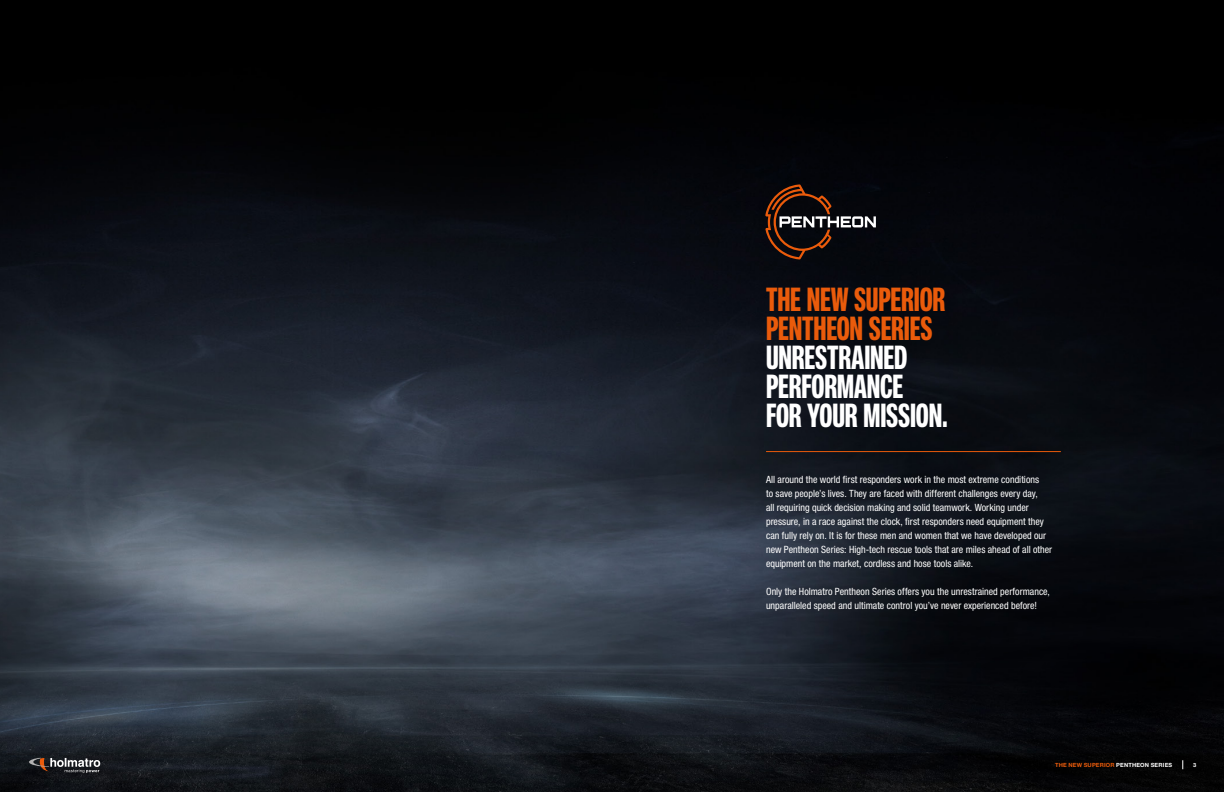
<style>
.page{position:relative;width:1224px;height:792px;background:#fff}
.page>*{position:absolute;margin:0;border:0;box-sizing:border-box;transform-origin:0 0}
.t1{font:700 32.7px/29px "Neue Helvetica Pro 79 Cm";letter-spacing:-.005em;color:#fff}
.t2{font:700 32.7px/29px "Neue Helvetica Pro 79 Cm";letter-spacing:-.005em;color:#ea5b0b}
.t3{font:condensed 10px/14px "Helvetica Neue LT Std";color:#fff}
.t4{font:700 5.7px "Helvetica Neue LT Std";letter-spacing:.03em;color:#ea5b0b}
.t5{font:700 5.7px "Helvetica Neue LT Std";color:#fff}
.s1{color:#fff}
</style>
<div class="page">
<img style="left:0;top:0;width:1224px;height:792px">
<hr style="left:766px;top:451px;width:295px;height:1px;background:#ea5b0b">
<svg style="left:765px;top:184px;width:111px;height:76px;background:#2c1f1c"></svg>
<svg style="left:29px;top:758px;width:71px;height:15px"></svg>
<h1 class="t2" style="left:766px;top:285px;width:181px">THE NEW SUPERIOR<br>PENTHEON SERIES</h1>
<h1 class="t1" style="left:766px;top:343px;width:183px">UNRESTRAINED<br>PERFORMANCE<br>FOR YOUR MISSION.</h1>
<p class="t3" style="left:766px;top:472px;width:288px">All around the world first responders work in the most extreme conditions<br>to save people’s lives. They are faced with different challenges every day,<br>all requiring quick decision making and solid teamwork. Working under pressure, in a race against the clock, first responders need equipment they can fully rely on. It is for these men and women that we have developed our new Pentheon Series: High-tech rescue tools that are miles ahead of all other equipment on the market, cordless and hose tools alike.</p>
<p class="t3" style="left:766px;top:584px;width:285px">Only the Holmatro Pentheon Series offers you the unrestrained performance, unparalleled speed and ultimate control you’ve never experienced before!</p>
<p class="t4" style="left:1055px;top:761px;width:119px">THE NEW SUPERIOR <span class="s1">PENTHEON SERIES</span></p>
<p class="t5" style="left:1193px;top:761px;width:5px">3</p>
</div>
